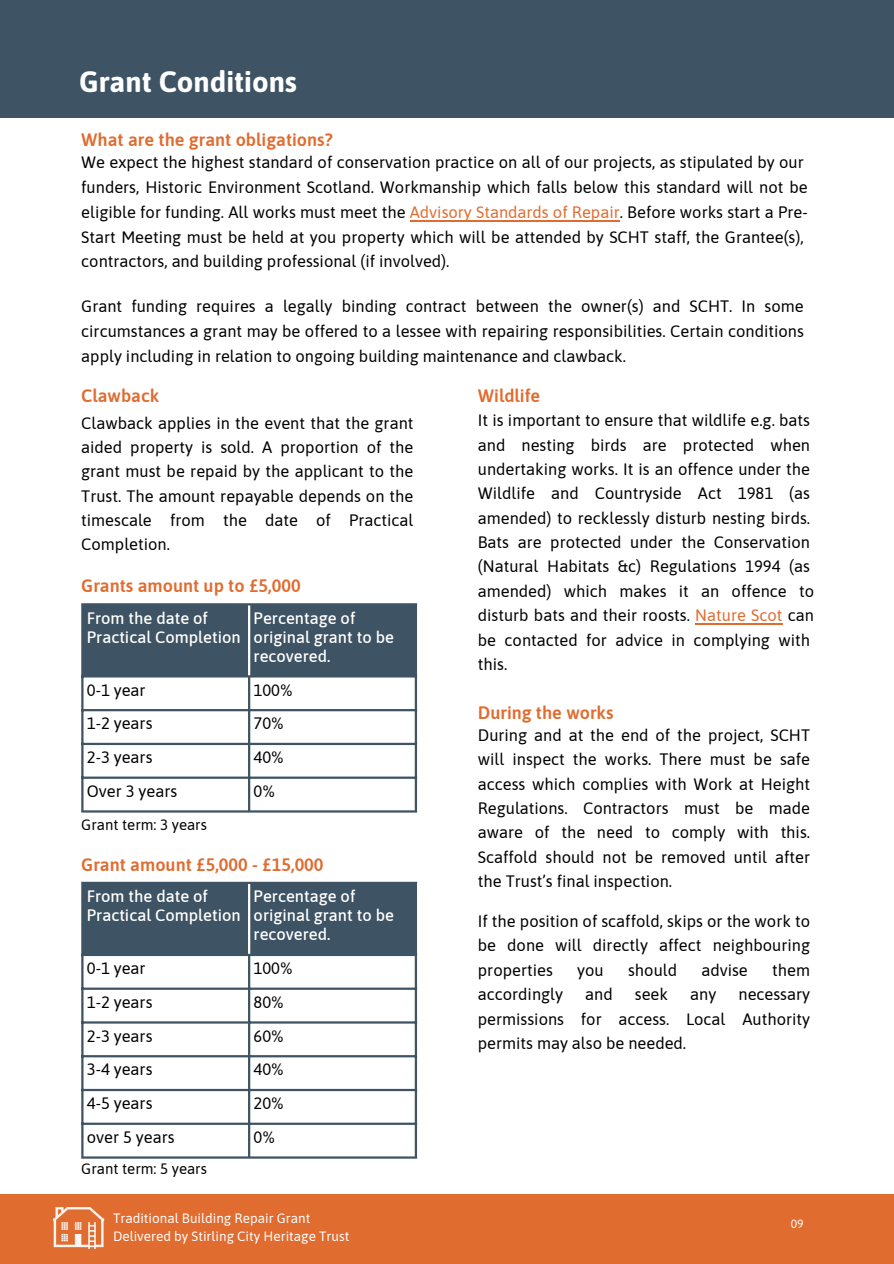
<style>
.page{position:relative;width:894px;height:1264px;background:#fff}
.page>*{position:absolute;margin:0;border:0;box-sizing:border-box;transform-origin:0 0}
.t1{font:700 29.25px "Asap";color:#fff}
.t2{font:600 18px "Asap";color:#e06c30}
.t3{font:16.5px/24.3px "Asap";color:#000;text-align:justify}
.t4{font:500 16.5px/19.2px "Asap";color:#fff}
.t5{font:15px "Asap";color:#000}
.t6{font:13.5px "Asap";color:#fff}
.t7{font:12px "Asap";color:#fff}
.s1{color:#e06c30}
</style>
<div class="page">
<div style="left:0;top:1193px;width:893px;height:70px;background:#e06c30"></div>
<img style="left:54px;top:1207px;width:50px;height:41px">
<div style="left:0;top:0;width:893px;height:117px;background:#3e5363"></div>
<div style="left:83px;top:605px;width:331px;height:70px;background:#3e5363"></div>
<hr style="left:81px;top:605px;width:2px;height:205px;background:#3e5363">
<hr style="left:248px;top:677px;width:2px;height:133px;background:#3e5363">
<hr style="left:414px;top:605px;width:3px;height:205px;background:#3e5363">
<hr style="left:81px;top:603px;width:336px;height:2px;background:#3e5363">
<hr style="left:81px;top:675px;width:336px;height:2px;background:#3e5363">
<hr style="left:81px;top:709px;width:336px;height:2px;background:#3e5363">
<hr style="left:81px;top:742px;width:336px;height:3px;background:#3e5363">
<hr style="left:81px;top:776px;width:336px;height:2px;background:#3e5363">
<hr style="left:81px;top:810px;width:336px;height:2px;background:#3e5363">
<hr style="left:248px;top:605px;width:2px;height:70px;background:#fff">
<div style="left:83px;top:884px;width:331px;height:69px;background:#3e5363"></div>
<hr style="left:81px;top:884px;width:2px;height:272px;background:#3e5363">
<hr style="left:248px;top:956px;width:2px;height:200px;background:#3e5363">
<hr style="left:414px;top:884px;width:3px;height:272px;background:#3e5363">
<hr style="left:81px;top:881px;width:336px;height:3px;background:#3e5363">
<hr style="left:81px;top:953px;width:336px;height:3px;background:#3e5363">
<hr style="left:81px;top:987px;width:336px;height:2px;background:#3e5363">
<hr style="left:81px;top:1021px;width:336px;height:2px;background:#3e5363">
<hr style="left:81px;top:1055px;width:336px;height:2px;background:#3e5363">
<hr style="left:81px;top:1088px;width:336px;height:3px;background:#3e5363">
<hr style="left:81px;top:1122px;width:336px;height:2px;background:#3e5363">
<hr style="left:81px;top:1156px;width:336px;height:2px;background:#3e5363">
<hr style="left:248px;top:884px;width:2px;height:69px;background:#fff">
<hr style="left:410px;top:220px;width:209px;height:1px;background:#e06c30">
<hr style="left:695px;top:623px;width:87px;height:2px;background:#e06c30">
<p class="t1" style="left:79px;top:64px;width:219px">Grant Conditions</p>
<p class="t2" style="left:81px;top:129px;width:253px">What are the grant obligations?</p>
<p class="t3" style="left:81px;top:150px;width:727px;line-height:24.8px;text-align:left">We expect the highest standard of conservation practice on all of our projects, as stipulated by our funders, Historic Environment Scotland. Workmanship which falls below this standard will not be eligible for funding. All works must meet the <span class="s1">Advisory Standards of Repair</span>. Before works start a Pre-Start Meeting must be held at you property which will be attended by SCHT staff, the Grantee(s), contractors, and building professional (if involved).</p>
<p class="t3" style="left:81px;top:294px;width:723px;line-height:24.8px">Grant funding requires a legally binding contract between the owner(s) and SCHT. In some circumstances a grant may be offered to a lessee with repairing responsibilities. Certain conditions apply including in relation to ongoing building maintenance and clawback.</p>
<h2 class="t2" style="left:81px;top:385px;width:79px">Clawback</h2>
<h2 class="t3" style="left:81px;top:410px;width:333px">Clawback applies in the event that the grant aided property is sold. A proportion of the grant must be repaid by the applicant to the Trust. The amount repayable depends on the timescale from the date of Practical Completion.</h2>
<p class="t2" style="left:81px;top:575px;width:221px">Grants amount up to £5,000</p>
<p class="t4" style="left:87px;top:608px;width:155px">From the date of<br>Practical Completion</p>
<p class="t4" style="left:253px;top:608px;width:103px">Percentage of</p>
<p class="t4" style="left:253px;top:627px;width:142px">original grant to be recovered.</p>
<p class="t3" style="left:87px;top:677px;width:60px">0-1 year</p>
<p class="t3" style="left:253px;top:677px;width:41px">100%</p>
<p class="t3" style="left:87px;top:711px;width:67px">1-2 years</p>
<p class="t3" style="left:253px;top:711px;width:32px">70%</p>
<p class="t3" style="left:87px;top:745px;width:67px">2-3 years</p>
<p class="t3" style="left:253px;top:745px;width:32px">40%</p>
<p class="t3" style="left:87px;top:778px;width:92px">Over 3 years</p>
<p class="t3" style="left:253px;top:778px;width:23px">0%</p>
<p class="t5" style="left:81px;top:816px;width:127px">Grant term: 3 years</p>
<p class="t2" style="left:81px;top:854px;width:244px">Grant amount £5,000 - £15,000</p>
<p class="t4" style="left:87px;top:886px;width:155px">From the date of<br>Practical Completion</p>
<p class="t4" style="left:253px;top:886px;width:103px">Percentage of</p>
<p class="t4" style="left:253px;top:905px;width:142px">original grant to be recovered.</p>
<p class="t3" style="left:87px;top:956px;width:60px">0-1 year</p>
<p class="t3" style="left:253px;top:956px;width:41px">100%</p>
<p class="t3" style="left:87px;top:989px;width:67px">1-2 years</p>
<p class="t3" style="left:253px;top:989px;width:32px">80%</p>
<p class="t3" style="left:87px;top:1023px;width:67px">2-3 years</p>
<p class="t3" style="left:253px;top:1023px;width:32px">60%</p>
<p class="t3" style="left:87px;top:1057px;width:67px">3-4 years</p>
<p class="t3" style="left:253px;top:1057px;width:32px">40%</p>
<p class="t3" style="left:87px;top:1091px;width:67px">4-5 years</p>
<p class="t3" style="left:253px;top:1091px;width:32px">20%</p>
<p class="t3" style="left:87px;top:1124px;width:89px">over 5 years</p>
<p class="t3" style="left:253px;top:1124px;width:23px">0%</p>
<p class="t5" style="left:81px;top:1159px;width:127px">Grant term: 5 years</p>
<p class="t6" style="left:113px;top:1210px;width:199px">Traditional Building Repair Grant</p>
<p class="t6" style="left:113px;top:1228px;width:238px">Delivered by Stirling City Heritage Trust</p>
<p class="t2" style="left:477px;top:385px;width:64px">Wildlife</p>
<p class="t3" style="left:477px;top:408px;width:337px;text-align:left">It is important to ensure that wildlife e.g. bats and nesting birds are protected when undertaking works. It is an offence under the Wildlife and Countryside Act 1981 (as amended) to recklessly disturb nesting birds.<br>Bats are protected under the Conservation (Natural Habitats &amp;c) Regulations 1994 (as amended) which makes it an offence to disturb bats and their roosts. <span class="s1">Nature Scot</span> can be contacted for advice in complying with this.</p>
<p class="t2" style="left:477px;top:701px;width:137px">During the works</p>
<p class="t3" style="left:477px;top:722px;width:333px">During and at the end of the project, SCHT will inspect the works. There must be safe access which complies with Work at Height Regulations. Contractors must be made aware of the need to comply with this.<br>Scaffold should not be removed until after the Trust’s final inspection.</p>
<p class="t3" style="left:477px;top:908px;width:333px">If the position of scaffold, skips or the work to be done will directly affect neighbouring properties</p>
<p class="t3" style="left:577px;top:957px;width:28px">you</p>
<p class="t3" style="left:628px;top:957px;width:50px">should</p>
<p class="t3" style="left:701px;top:957px;width:48px">advise</p>
<p class="t3" style="left:772px;top:957px;width:39px">them</p>
<p class="t3" style="left:477px;top:982px;width:87px">accordingly</p>
<p class="t3" style="left:585px;top:982px;width:29px">and</p>
<p class="t3" style="left:634px;top:982px;width:35px">seek</p>
<p class="t3" style="left:690px;top:982px;width:28px">any</p>
<p class="t3" style="left:477px;top:982px;width:333px;text-indent:260px">necessary permissions for access. Local Authority permits may also be needed.</p>
<p class="t7" style="left:790px;top:1216px;width:14px">09</p>
</div>
